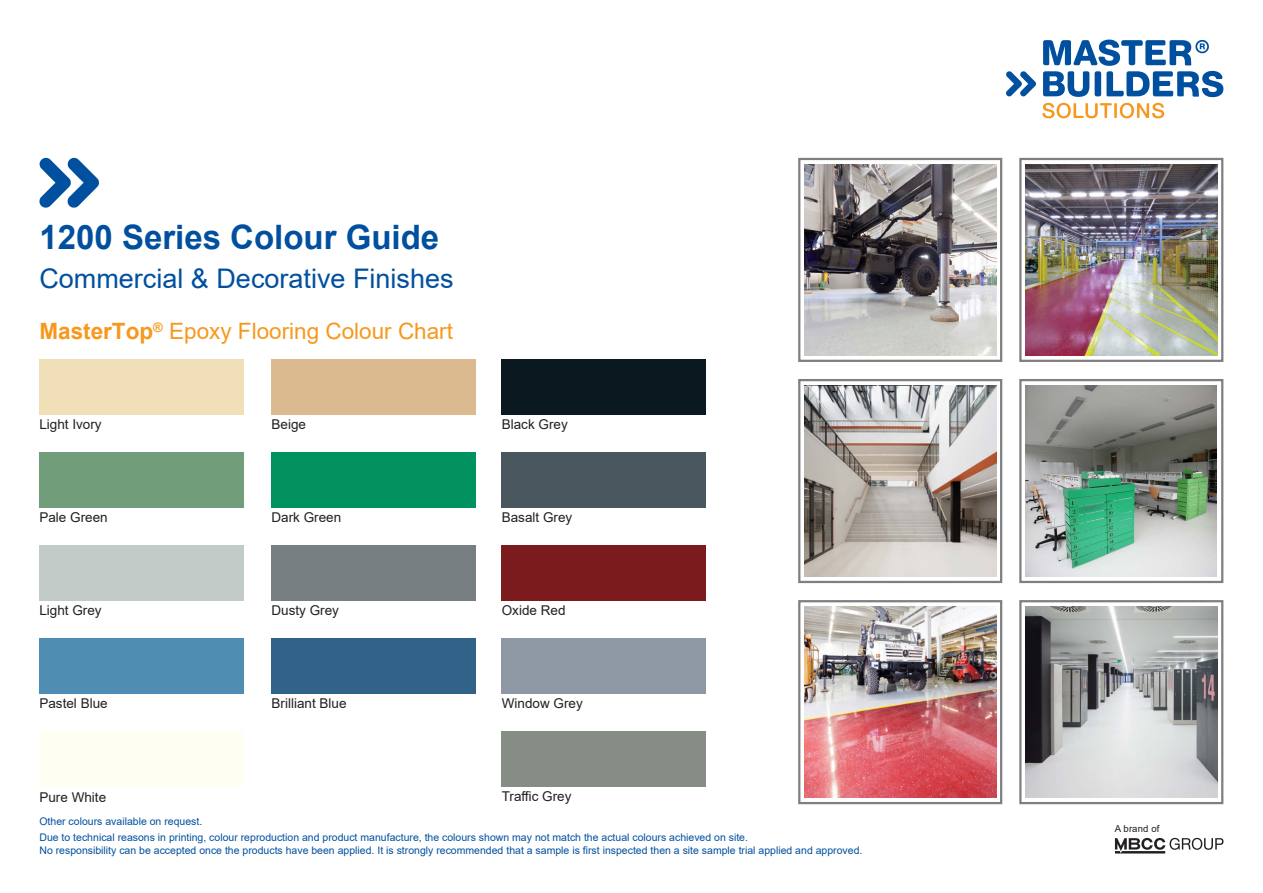
<style>
.page{position:relative;width:1263px;height:893px;background:#fff}
.page>*{position:absolute;margin:0;border:0;box-sizing:border-box;transform-origin:0 0}
.t1{font:700 33.6px "Arial";color:#01509f}
.t2{font:27px "Arial";color:#01509f}
.t3{font:22.5px "Arial";color:#f7981d}
.t4{font:13.5px "Arial";color:#231f20}
.t5{font:10.5px "Arial";color:#01509f}
.t6{font:9.6px "Arial";letter-spacing:.01em;color:#231f20}
.s1{font-weight:700}
</style>
<div class="page">
<svg style="left:1006px;top:40px;width:217px;height:57px"></svg>
<svg style="left:1042px;top:103px;width:122px;height:15px"></svg>
<svg style="left:1115px;top:838px;width:108px;height:15px"></svg>
<img style="left:805px;top:606px;width:191px;height:192px">
<div style="left:798px;top:600px;width:204px;height:204px;border:2px solid #7f7f7f"></div>
<img style="left:1026px;top:606px;width:191px;height:192px">
<div style="left:1019px;top:600px;width:204px;height:204px;border:2px solid #7f7f7f"></div>
<img style="left:805px;top:385px;width:191px;height:192px">
<div style="left:798px;top:379px;width:204px;height:204px;border:2px solid #7f7f7f"></div>
<img style="left:1025px;top:385px;width:191px;height:192px">
<div style="left:1019px;top:379px;width:204px;height:204px;border:2px solid #7f7f7f"></div>
<img style="left:805px;top:164px;width:191px;height:192px">
<div style="left:798px;top:158px;width:204px;height:204px;border:2px solid #7f7f7f"></div>
<img style="left:1026px;top:164px;width:191px;height:192px">
<div style="left:1019px;top:158px;width:204px;height:204px;border:2px solid #7f7f7f"></div>
<div style="left:39px;top:360px;width:205px;height:55px;background:#f1dfb7"></div>
<div style="left:271px;top:360px;width:205px;height:55px;background:#dbba90"></div>
<div style="left:502px;top:360px;width:204px;height:55px;background:#0a191f"></div>
<div style="left:39px;top:453px;width:205px;height:55px;background:#729d7a"></div>
<div style="left:271px;top:453px;width:205px;height:55px;background:#00915f"></div>
<div style="left:502px;top:453px;width:204px;height:55px;background:#49585f"></div>
<div style="left:39px;top:546px;width:205px;height:55px;background:#c2cbc8"></div>
<div style="left:271px;top:546px;width:205px;height:55px;background:#777f82"></div>
<div style="left:502px;top:546px;width:204px;height:55px;background:#7c1b1d"></div>
<div style="left:39px;top:639px;width:205px;height:55px;background:#4f8db2"></div>
<div style="left:39px;top:732px;width:205px;height:55px;background:#fffef2"></div>
<div style="left:271px;top:639px;width:205px;height:55px;background:#316287"></div>
<div style="left:502px;top:639px;width:204px;height:55px;background:#8d98a4"></div>
<div style="left:502px;top:732px;width:204px;height:55px;background:#868d84"></div>
<svg style="left:39px;top:158px;width:60px;height:50px"></svg>
<p class="t1" style="left:39px;top:213px;width:401px">1200 Series Colour Guide</p>
<p class="t2" style="left:39px;top:260px;width:416px">Commercial &amp; Decorative Finishes</p>
<p class="t3" style="left:39px;top:316px;width:415px"><span class="s1">MasterTop</span><sup>®</sup> Epoxy Flooring Colour Chart</p>
<p class="t4" style="left:39px;top:415px;width:64px">Light Ivory</p>
<p class="t4" style="left:271px;top:415px;width:36px">Beige</p>
<p class="t4" style="left:502px;top:415px;width:68px">Black Grey</p>
<p class="t4" style="left:39px;top:508px;width:70px">Pale Green</p>
<p class="t4" style="left:271px;top:508px;width:71px">Dark Green</p>
<p class="t4" style="left:502px;top:508px;width:72px">Basalt Grey</p>
<p class="t4" style="left:39px;top:601px;width:64px">Light Grey</p>
<p class="t4" style="left:271px;top:601px;width:69px">Dusty Grey</p>
<p class="t4" style="left:502px;top:601px;width:65px">Oxide Red</p>
<p class="t4" style="left:39px;top:694px;width:70px">Pastel Blue</p>
<p class="t4" style="left:271px;top:694px;width:77px">Brilliant Blue</p>
<p class="t4" style="left:502px;top:694px;width:83px">Window Grey</p>
<p class="t4" style="left:39px;top:787px;width:68px">Pure White</p>
<p class="t4" style="left:502px;top:787px;width:71px">Traffic Grey</p>
<p class="t5" style="left:39px;top:814px;width:164px">Other colours available on request.</p>
<p class="t5" style="left:39px;top:830px;width:710px">Due to technical reasons in printing, colour reproduction and product manufacture, the colours shown may not match the actual colours achieved on site.</p>
<p class="t5" style="left:39px;top:843px;width:824px">No responsibility can be accepted once the products have been applied. It is strongly recommended that a sample is first inspected then a site sample trial applied and approved.</p>
<p class="t6" style="left:1115px;top:822px;width:46px">A brand of</p>
</div>
